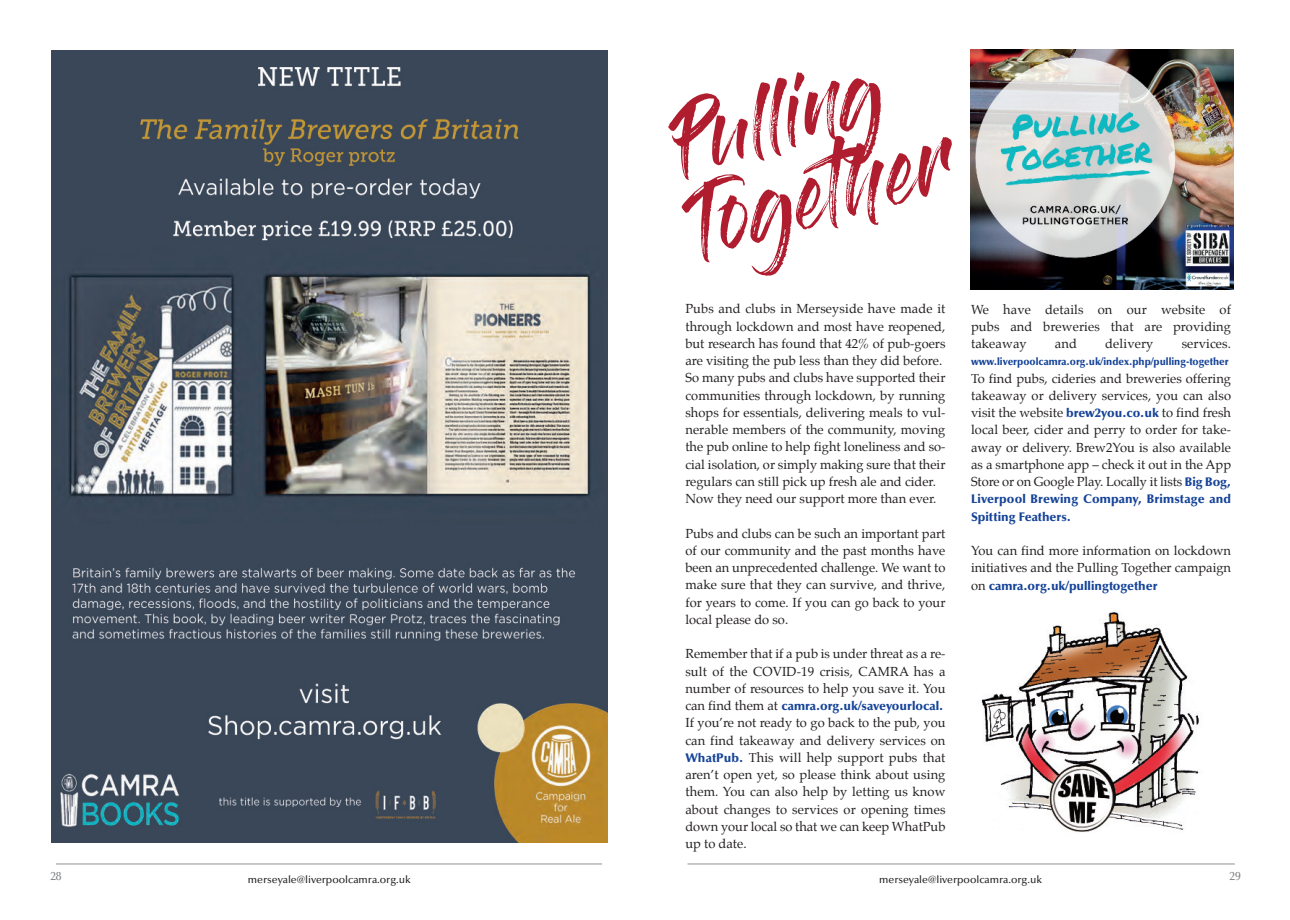
<style>
.page{position:relative;width:1290px;height:920px;background:#fff}
.page>*{position:absolute;margin:0;border:0;box-sizing:border-box;transform-origin:0 0}
.t1{font:70.05px/84px "Gloss And Bloom";color:#af1d2f;scale:.96 1}
.t2{font:12.9px/17.2px "Palatino";color:#231f20;text-align:justify}
.t3{font:900 12.45px/17.2px "Optima";color:#154398}
.t4{font:500 12px "Optima";color:#808285;scale:.95 1}
.t5{font:500 10.5px "Optima";color:#231f20}
.t6{font:900 10.5px "Optima";color:#154398;scale:.96 1}
.s1{font-family:"Palatino";font-weight:400;font-size:12.9px;color:#231f20}
.s2{font-family:"Optima";font-weight:900;font-size:12.45px;color:#154398}
</style>
<div class="page">
<hr style="left:687px;top:864px;width:548px;height:1px;background:#8f9194">
<hr style="left:56px;top:864px;width:546px;height:1px;background:#8f9194">
<img style="left:970px;top:49px;width:263px;height:241px">
<img style="left:981px;top:612px;width:218px;height:220px">
<img style="left:51px;top:50px;width:557px;height:792px">
<h1 class="t1" style="left:668px;top:117px;width:274px;rotate:-15deg">Pulling<br>Together</h1>
<p class="t2" style="left:685px;top:301px;width:262px;text-align:left">Pubs and clubs in Merseyside have made it through lockdown and most have reopened, but research has found that 42% of pub-goers are visiting the pub less than they did before.<br>So many pubs and clubs have supported their communities through lockdown, by running shops for essentials, delivering meals to vul&shy;nerable members of the community, moving the pub online to help fight loneliness and so&shy;cial isolation, or simply making sure that their regulars can still pick up fresh ale and cider.<br>Now they need our support more than ever.</p>
<p class="t2" style="left:685px;top:525px;width:262px">Pubs and clubs can be such an important part of our community and the past months have been an unprecedented challenge. We want to make sure that they can survive, and thrive, for years to come. If you can go back to your local please do so.</p>
<p class="t2" style="left:685px;top:646px;width:262px">Remember that if a pub is under threat as a re&shy;sult of the COVID-19 crisis, CAMRA has a number of resources to help you save it. You</p>
<p class="t3" style="left:685px;top:698px;width:259px"><span class="s1">can find them at</span> camra.org.uk/saveyourlocal.</p>
<p class="t2" style="left:685px;top:715px;width:262px">If you’re not ready to go back to the pub, you can find takeaway and delivery services on <span class="s2">WhatPub.</span> This will help support pubs that aren’t open yet, so please think about using them. You can also help by letting us know about changes to services or opening times down your local so that we can keep WhatPub up to date.</p>
<p class="t2" style="left:971px;top:301px;width:262px">We have details on our website of pubs and breweries that are providing takeaway</p>
<p class="t2" style="left:1055px;top:336px;width:24px">and</p>
<p class="t2" style="left:1105px;top:336px;width:50px">delivery</p>
<p class="t2" style="left:1182px;top:336px;width:51px">services.</p>
<p class="t6" style="left:971px;top:358px;width:270px">www.liverpoolcamra.org.uk/index.php/pulling-together</p>
<p class="t2" style="left:971px;top:370px;width:262px">To find pubs, cideries and breweries offering takeaway or delivery services, you can also visit the website <span class="s2">brew2you.co.uk</span> to find fresh local beer, cider and perry to order for take&shy;away or delivery. Brew2You is also available as a smartphone app – check it out in the App Store or on Google Play. Locally it lists <span class="s2">Big Bog,</span></p>
<p class="t3" style="left:971px;top:492px;width:262px">Liverpool Brewing Company, Brimstage and<br>Spitting Feathers.</p>
<p class="t2" style="left:971px;top:543px;width:262px">You can find more information on lockdown initiatives and the Pulling Together campaign</p>
<p class="t3" style="left:971px;top:578px;width:188px"><span class="s1">on</span> camra.org.uk/pullingtogether</p>
<p class="t4" style="left:50px;top:872px;width:13px">28</p>
<p class="t5" style="left:248px;top:875px;width:165px">merseyale@liverpoolcamra.org.uk</p>
<p class="t5" style="left:879px;top:875px;width:165px">merseyale@liverpoolcamra.org.uk</p>
<p class="t4" style="left:1229px;top:872px;width:13px">29</p>
</div>
